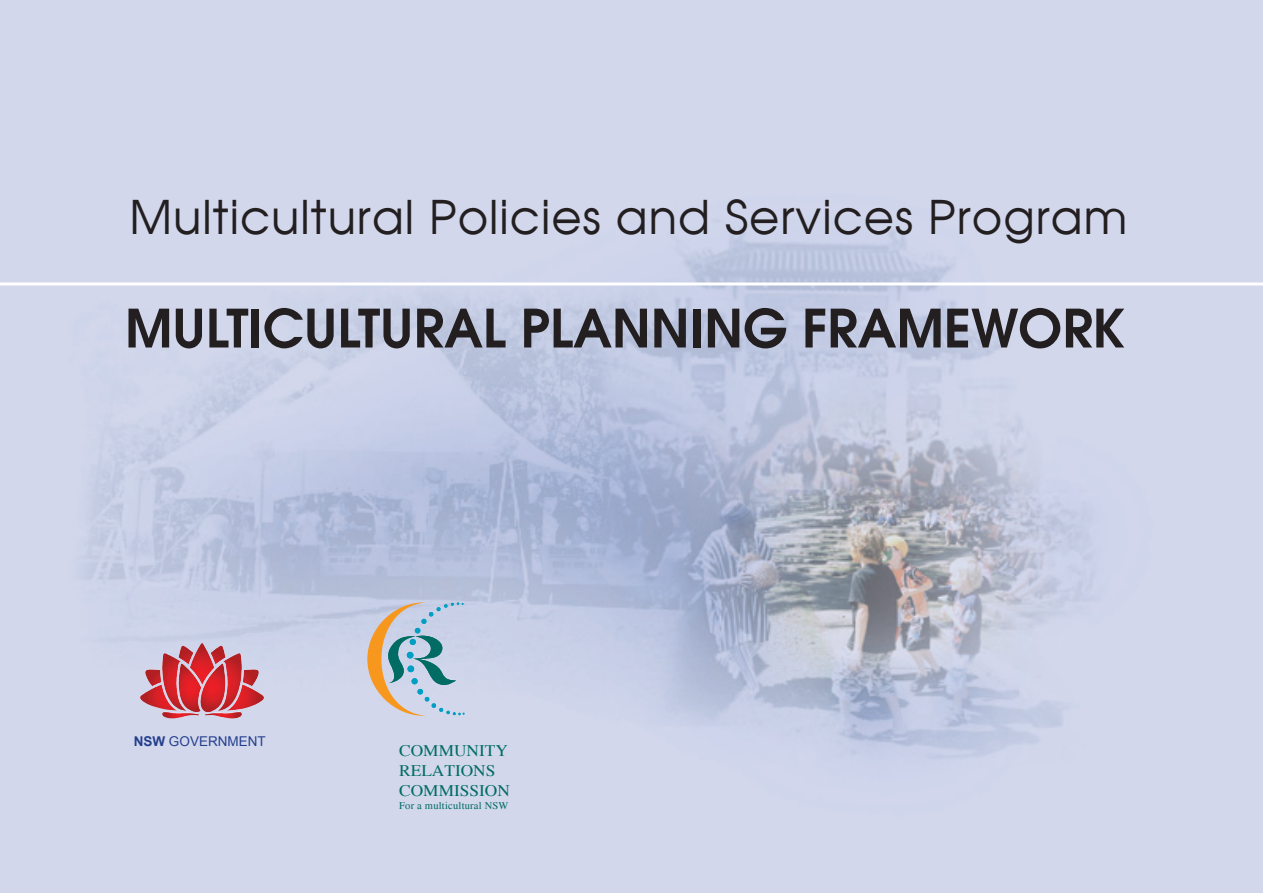
<style>
.page{position:relative;width:1263px;height:893px;background:#fff}
.page>*{position:absolute;margin:0;border:0;box-sizing:border-box;transform-origin:0 0}
.t1{font:700 52.5px "Avalon";color:#231f20}
.t2{font:46.5px "Avalon Plain";letter-spacing:.025em;color:#231f20}
.t3{font:16.5px/19.8px "Times";color:#006c64;scale:1.05 1}
.t4{font:13.5px "Arial";color:#253f8e}
.t5{font:10.5px "Times";letter-spacing:.02em;color:#006c64}
.s1{font-weight:700}
</style>
<div class="page">
<img style="left:0;top:0;width:1263px;height:893px">
<svg style="left:367px;top:602px;width:97px;height:114px"></svg>
<img style="left:145px;top:643px;width:114px;height:70px">
<hr style="left:0;top:282px;width:1263px;height:3px;background:#fff">
<p class="t2" style="left:129px;top:188px;width:999px">Multicultural Policies and Services Program</p>
<p class="t1" style="left:125px;top:292px;width:1002px">MULTICULTURAL PLANNING FRAMEWORK</p>
<p class="t4" style="left:134px;top:732px;width:134px"><span class="s1">NSW</span> GOVERNMENT</p>
<p class="t3" style="left:399px;top:741px;width:107px">COMMUNITY<br>RELATIONS<br>COMMISSION</p>
<p class="t5" style="left:399px;top:799px;width:111px">For a multicultural NSW</p>
</div>
